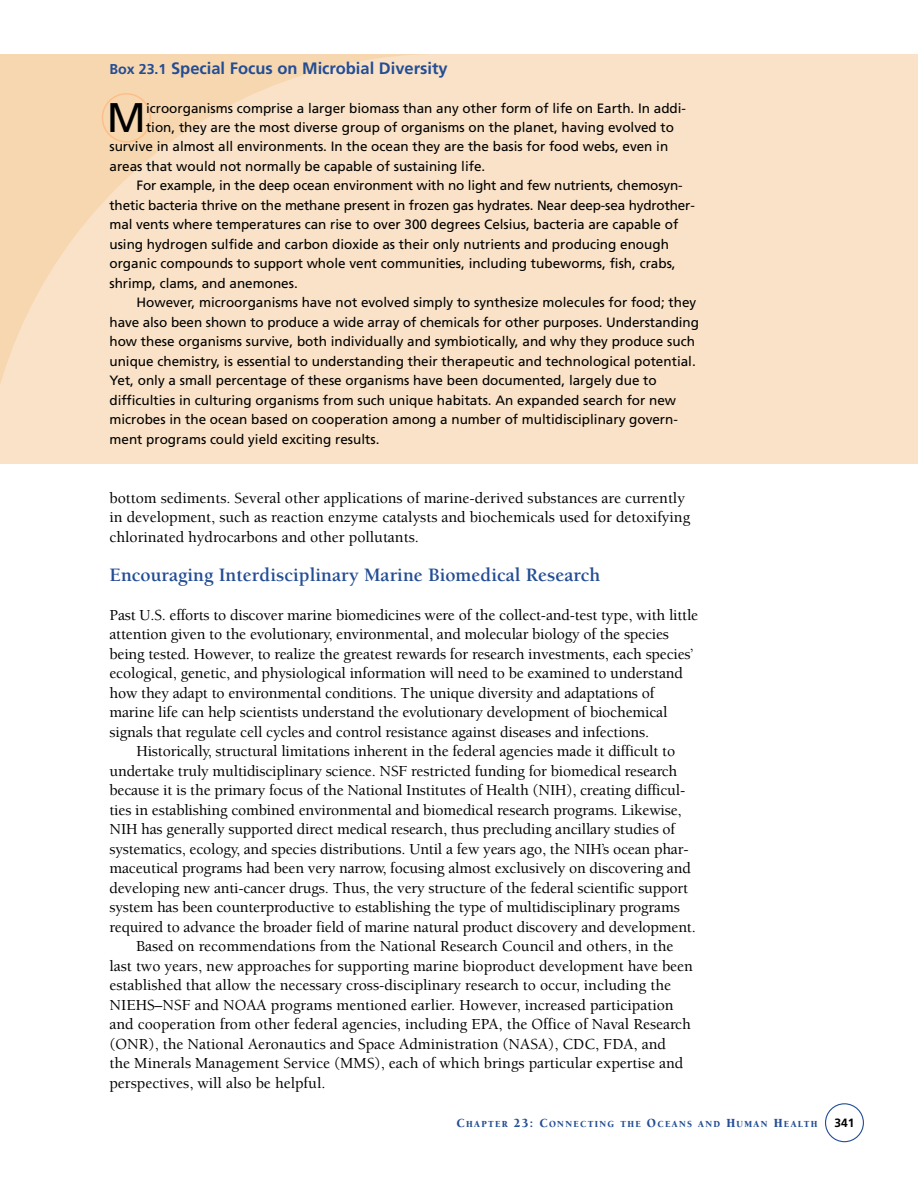
<style>
.page{position:relative;width:918px;height:1188px;background:#fff}
.page>*{position:absolute;margin:0;border:0;box-sizing:border-box;transform-origin:0 0}
.t1{font:41.4px "Frutiger";color:#000}
.t2{font:700 19.5px "Berkeley";color:#234d94}
.t3{font:700 16.5px "Frutiger";color:#234d94}
.t4{font:500 15.75px/19.5px "Berkeley";letter-spacing:-.01em;color:#000}
.t5{font:13.5px "Frutiger";color:#000}
.t6{font:700 12px "Frutiger";color:#000}
.t7{font:900 9.6px "Berkeley";letter-spacing:.15em;color:#234d94;scale:.95 1}
.s1{font-size:14.25px}
.s2{font-size:12.75px}
</style>
<div class="page">
<svg style="left:825px;top:1103px;width:39px;height:39px"></svg>
<svg style="left:0;top:54px;width:441px;height:410px;background:#f8dfc1"></svg>
<div style="left:441px;top:54px;width:477px;height:410px;background:#f9e2c7"></div>
<svg style="left:102px;top:93px;width:49px;height:50px;background:#f7d4ab"></svg>
<p class="t3" style="left:110px;top:61px;width:340px"><span class="s1">Box 23.1</span> Special Focus on Microbial Diversity</p>
<h1 class="t1" style="left:107px;top:101px;width:41px">M</h1>
<p class="t5" style="left:146px;top:102px;width:542px">icroorganisms comprise a larger biomass than any other form of life on Earth. In addi-</p>
<p class="t5" style="left:146px;top:122px;width:530px">tion, they are the most diverse group of organisms on the planet, having evolved to</p>
<p class="t5" style="left:110px;top:141px;width:560px">survive in almost all environments. In the ocean they are the basis for food webs, even in</p>
<p class="t5" style="left:110px;top:161px;width:377px">areas that would not normally be capable of sustaining life.</p>
<p class="t5" style="left:137px;top:180px;width:548px">For example, in the deep ocean environment with no light and few nutrients, chemosyn-</p>
<p class="t5" style="left:110px;top:200px;width:587px">thetic bacteria thrive on the methane present in frozen gas hydrates. Near deep-sea hydrother-</p>
<p class="t5" style="left:110px;top:219px;width:570px">mal vents where temperatures can rise to over 300 degrees Celsius, bacteria are capable of</p>
<p class="t5" style="left:110px;top:239px;width:561px">using hydrogen sulfide and carbon dioxide as their only nutrients and producing enough</p>
<p class="t5" style="left:110px;top:258px;width:568px">organic compounds to support whole vent communities, including tubeworms, fish, crabs,</p>
<p class="t5" style="left:110px;top:278px;width:190px">shrimp, clams, and anemones.</p>
<p class="t5" style="left:137px;top:297px;width:561px">However, microorganisms have not evolved simply to synthesize molecules for food; they</p>
<p class="t5" style="left:110px;top:317px;width:591px">have also been shown to produce a wide array of chemicals for other purposes. Understanding</p>
<p class="t5" style="left:110px;top:336px;width:587px">how these organisms survive, both individually and symbiotically, and why they produce such</p>
<p class="t5" style="left:110px;top:356px;width:588px">unique chemistry, is essential to understanding their therapeutic and technological potential.</p>
<p class="t5" style="left:110px;top:375px;width:549px">Yet, only a small percentage of these organisms have been documented, largely due to</p>
<p class="t5" style="left:110px;top:395px;width:568px">difficulties in culturing organisms from such unique habitats. An expanded search for new</p>
<p class="t5" style="left:110px;top:414px;width:570px">microbes in the ocean based on cooperation among a number of multidisciplinary govern-</p>
<p class="t5" style="left:110px;top:434px;width:271px">ment programs could yield exciting results.</p>
<p class="t4" style="left:110px;top:489px;width:582px">bottom sediments. Several other applications of marine-derived substances are currently in development, such as reaction enzyme catalysts and biochemicals used for detoxifying chlorinated hydrocarbons and other pollutants.</p>
<p class="t2" style="left:110px;top:567px;width:492px">Encouraging Interdisciplinary Marine Biomedical Research</p>
<p class="t4" style="left:110px;top:606px;width:590px">Past U.S. efforts to discover marine biomedicines were of the collect-and-test type, with little attention given to the evolutionary, environmental, and molecular biology of the species being tested. However, to realize the greatest rewards for research investments, each species’ ecological, genetic, and physiological information will need to be examined to understand how they adapt to environmental conditions. The unique diversity and adaptations of marine life can help scientists understand the evolutionary development of biochemical signals that regulate cell cycles and control resistance against diseases and infections.</p>
<p class="t4" style="left:137px;top:743px;width:540px">Historically, structural limitations inherent in the federal agencies made it difficult to</p>
<p class="t4" style="left:110px;top:762px;width:569px">undertake truly multidisciplinary science. NSF restricted funding for biomedical research</p>
<p class="t4" style="left:110px;top:782px;width:577px">because it is the primary focus of the National Institutes of Health (NIH), creating difficul-</p>
<p class="t4" style="left:110px;top:801px;width:574px">ties in establishing combined environmental and biomedical research programs. Likewise,</p>
<p class="t4" style="left:110px;top:821px;width:567px">NIH has generally supported direct medical research, thus precluding ancillary studies of</p>
<p class="t4" style="left:110px;top:840px;width:581px">systematics, ecology, and species distributions. Until a few years ago, the NIH’s ocean phar-</p>
<p class="t4" style="left:110px;top:860px;width:583px">maceutical programs had been very narrow, focusing almost exclusively on discovering and</p>
<p class="t4" style="left:110px;top:879px;width:580px">developing new anti-cancer drugs. Thus, the very structure of the federal scientific support</p>
<p class="t4" style="left:110px;top:899px;width:572px">system has been counterproductive to establishing the type of multidisciplinary programs</p>
<p class="t4" style="left:110px;top:918px;width:588px">required to advance the broader field of marine natural product discovery and development.</p>
<p class="t4" style="left:137px;top:938px;width:538px">Based on recommendations from the National Research Council and others, in the</p>
<p class="t4" style="left:110px;top:957px;width:585px">last two years, new approaches for supporting marine bioproduct development have been</p>
<p class="t4" style="left:110px;top:977px;width:563px">established that allow the necessary cross-disciplinary research to occur, including the</p>
<p class="t4" style="left:110px;top:996px;width:566px">NIEHS–NSF and NOAA programs mentioned earlier. However, increased participation</p>
<p class="t4" style="left:110px;top:1016px;width:583px">and cooperation from other federal agencies, including EPA, the Office of Naval Research</p>
<p class="t4" style="left:110px;top:1035px;width:558px">(ONR), the National Aeronautics and Space Administration (NASA), CDC, FDA, and</p>
<p class="t4" style="left:110px;top:1055px;width:575px">the Minerals Management Service (MMS), each of which brings particular expertise and</p>
<p class="t4" style="left:110px;top:1074px;width:217px">perspectives, will also be helpful.</p>
<p class="t7" style="left:456px;top:1120px;width:382px"><span class="s2">C</span>HAPTER <span class="s2">23: C</span>ONNECTING THE <span class="s2">O</span>CEANS AND <span class="s2">H</span>UMAN <span class="s2">H</span>EALTH</p>
<p class="t6" style="left:834px;top:1118px;width:22px">341</p>
</div>
